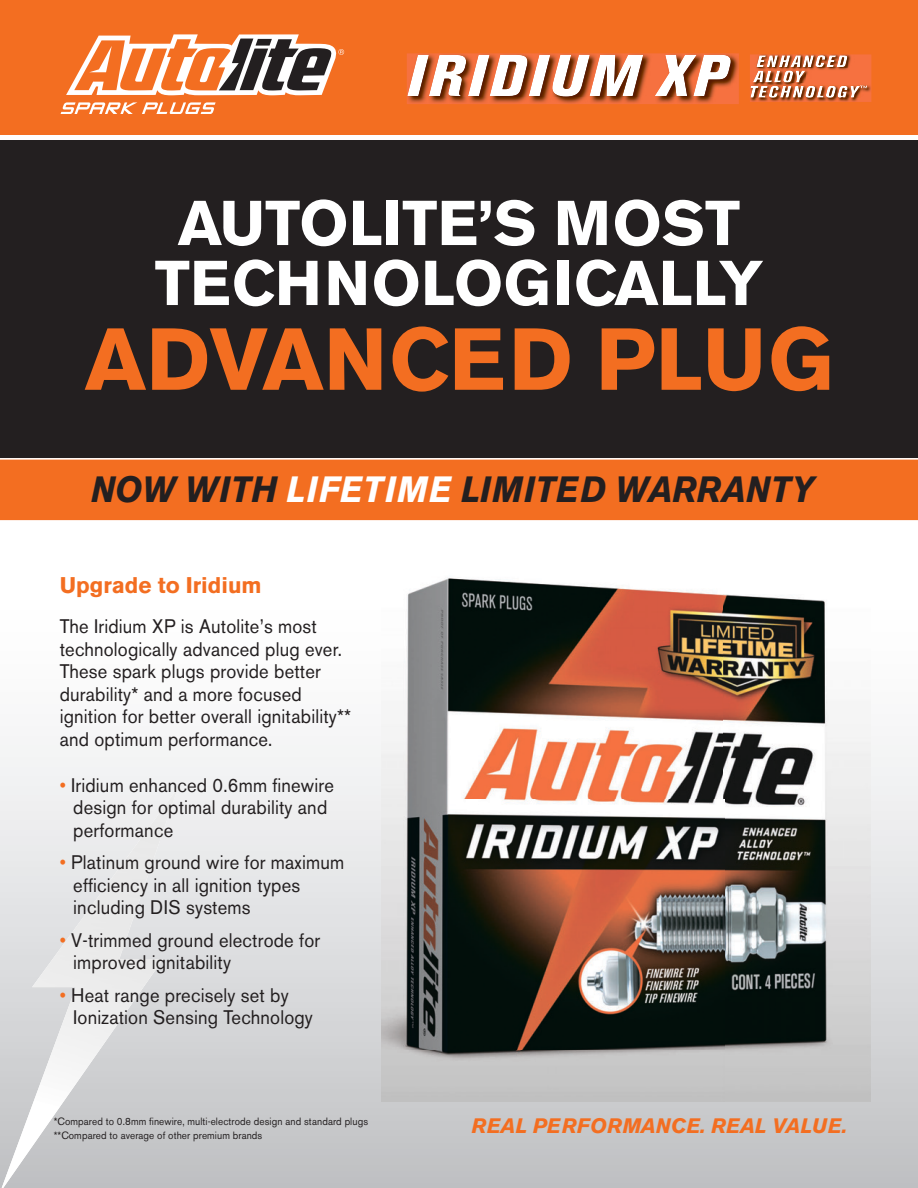
<style>
.page{position:relative;width:918px;height:1188px;background:#fff}
.page>*{position:absolute;margin:0;border:0;box-sizing:border-box;transform-origin:0 0}
.t1{font:700 87px "Akzidenz Grotesk BE";color:#f36e21}
.t2{font:700 62.55px/60px "Akzidenz Grotesk BE";color:#fff;text-align:center}
.t3{font:italic 700 36.3px "Akzidenz Grotesk BE";color:#231f20;scale:.94 1}
.t4{font:700 22.5px "Akzidenz Grotesk BE";color:#f36e21}
.t5{font:italic 700 20.85px "Akzidenz Grotesk BE";letter-spacing:.01em;color:#f36e21}
.t6{font:19.5px/22.5px "Akzidenz Grotesk BE";letter-spacing:.01em;color:#231f20;scale:.94 1}
.t7{font:10.5px/13.5px "Akzidenz Grotesk BE";letter-spacing:.01em;color:#231f20;scale:.94 1}
.s1{color:#fff}
.s2{color:#f36e21}
</style>
<div class="page">
<svg style="left:0;top:724px;width:918px;height:464px"></svg>
<div style="left:0;top:140px;width:918px;height:346px;background:#231f20"></div>
<img style="left:2px;top:787px;width:176px;height:401px">
<div style="left:0;top:0;width:918px;height:135px;background:#f36e21"></div>
<svg style="left:60px;top:102px;width:156px;height:12px"></svg>
<svg style="left:66px;top:34px;width:278px;height:61px"></svg>
<img style="left:381px;top:578px;width:489px;height:523px">
<img style="left:407px;top:53px;width:332px;height:51px">
<img style="left:407px;top:55px;width:324px;height:42px">
<img style="left:750px;top:54px;width:121px;height:48px">
<img style="left:756px;top:55px;width:91px;height:12px">
<img style="left:753px;top:70px;width:52px;height:13px">
<img style="left:759px;top:86px;width:101px;height:12px">
<svg style="left:750px;top:86px;width:9px;height:12px"></svg>
<svg style="left:860px;top:85px;width:7px;height:4px"></svg>
<div style="left:0;top:458px;width:918px;height:63px;background:#f36e21"></div>
<h2 class="t2" style="left:155px;top:194px;width:610px">AUTOLITE’S MOST<br>TECHNOLOGICALLY</h2>
<h1 class="t1" style="left:85px;top:309px;width:750px">ADVANCED PLUG</h1>
<h3 class="t3" style="left:91px;top:467px;width:771px">NOW WITH <span class="s1">LIFETIME</span> LIMITED WARRANTY</h3>
<p class="t4" style="left:60px;top:573px;width:204px">Upgrade to Iridium</p>
<p class="t6" style="left:60px;top:615px;width:311px">The Iridium XP is Autolite’s most technologically advanced plug ever.<br>These spark plugs provide better durability* and a more focused ignition for better overall ignitability** and optimum performance.</p>
<p class="t6" style="left:73px;top:774px;width:279px;text-indent:-14px"><span class="s2">•</span> Iridium enhanced 0.6mm finewire design for optimal durability and performance</p>
<p class="t6" style="left:73px;top:851px;width:290px;text-indent:-14px"><span class="s2">•</span> Platinum ground wire for maximum efficiency in all ignition types including DIS systems</p>
<p class="t6" style="left:73px;top:929px;width:264px;text-indent:-14px"><span class="s2">•</span> V-trimmed ground electrode for improved ignitability</p>
<p class="t6" style="left:73px;top:984px;width:256px;text-indent:-14px"><span class="s2">•</span> Heat range precisely set by<br>Ionization Sensing Technology</p>
<p class="t7" style="left:54px;top:1115px;width:336px">*Compared to 0.8mm finewire, multi-electrode design and standard plugs **Compared to average of other premium brands</p>
<p class="t5" style="left:472px;top:1113px;width:377px">REAL PERFORMANCE. REAL VALUE.</p>
</div>
